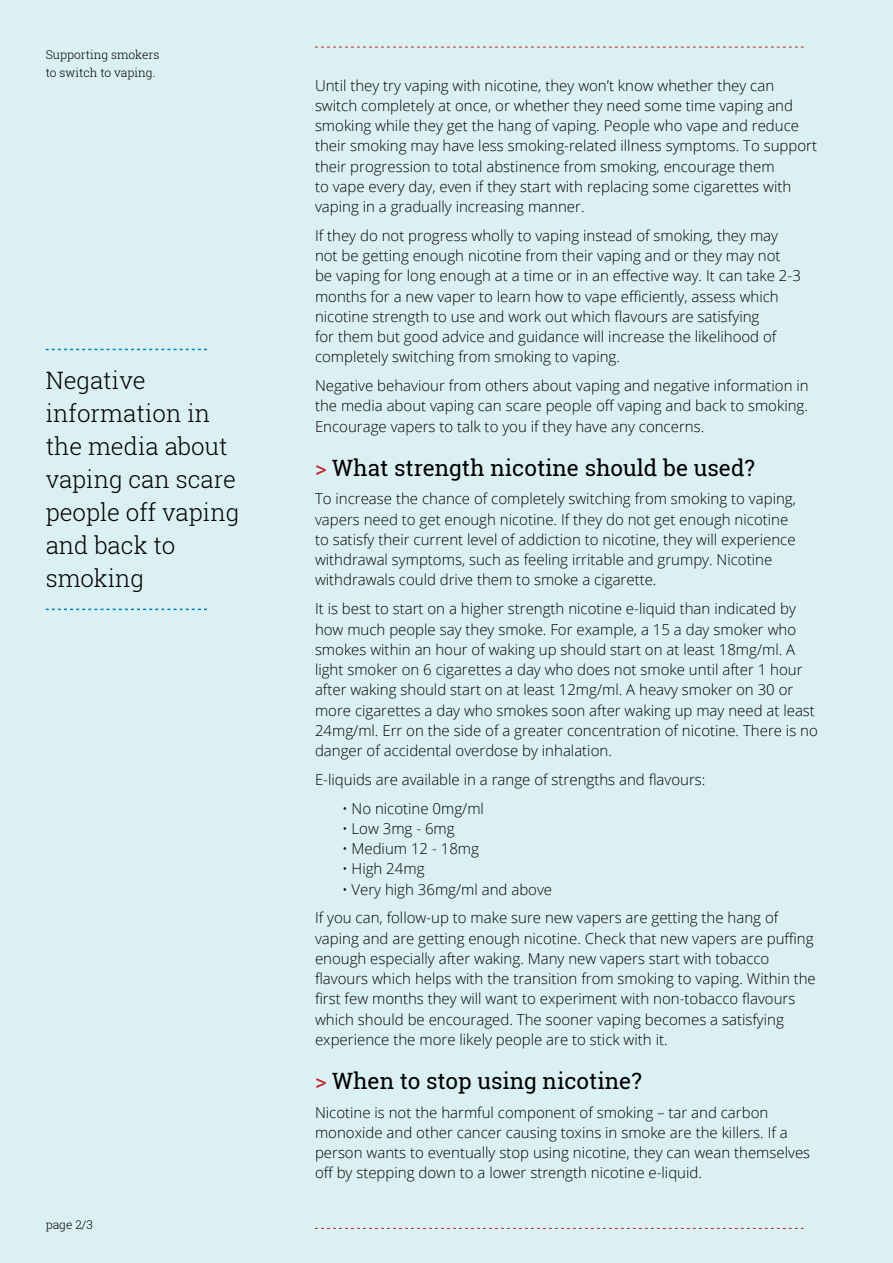
<style>
.page{position:relative;width:893px;height:1263px;background:#dbf0f2}
.page>*{position:absolute;margin:0;border:0;box-sizing:border-box;transform-origin:0 0}
.t1{font:300 24px/33px "Roboto Slab";color:#000}
.t2{font:22.5px "Roboto Slab";color:#000}
.t3{font:300 15px/20.2px "Open Sans";color:#000}
.t4{font:300 12px/18px "Roboto Slab";color:#000}
.s1{color:#c1272d}
</style>
<div class="page">
<svg style="left:315px;top:1228px;width:489px;height:1px"></svg>
<svg style="left:315px;top:47px;width:489px;height:1px"></svg>
<svg style="left:46px;top:349px;width:161px;height:1px"></svg>
<svg style="left:46px;top:609px;width:161px;height:1px"></svg>
<p class="t4" style="left:46px;top:46px;width:115px">Supporting smokers to switch to vaping.</p>
<h1 class="t1" style="left:46px;top:363px;width:195px">Negative information in the media about vaping can scare people off vaping and back to smoking</h1>
<p class="t4" style="left:46px;top:1215px;width:49px">page 2/3</p>
<p class="t3" style="left:315px;top:75px;width:504px">Until they try vaping with nicotine, they won’t know whether they can switch completely at once, or whether they need some time vaping and smoking while they get the hang of vaping. People who vape and reduce their smoking may have less smoking-related illness symptoms. To support their progression to total abstinence from smoking, encourage them<br>to vape every day, even if they start with replacing some cigarettes with vaping in a gradually increasing manner.</p>
<p class="t3" style="left:315px;top:225px;width:487px">If they do not progress wholly to vaping instead of smoking, they may not be getting enough nicotine from their vaping and or they may not be vaping for long enough at a time or in an effective way. It can take 2-3 months for a new vaper to learn how to vape efficiently, assess which nicotine strength to use and work out which flavours are satisfying<br>for them but good advice and guidance will increase the likelihood of completely switching from smoking to vaping.</p>
<p class="t3" style="left:315px;top:375px;width:495px;text-align:justify">Negative behaviour from others about vaping and negative information in the media about vaping can scare people off vaping and back to smoking.<br>Encourage vapers to talk to you if they have any concerns.</p>
<h2 class="t2" style="left:315px;top:452px;width:441px"><span class="s1">&gt;</span> What strength nicotine should be used?</h2>
<p class="t3" style="left:315px;top:488px;width:482px">To increase the chance of completely switching from smoking to vaping, vapers need to get enough nicotine. If they do not get enough nicotine to satisfy their current level of addiction to nicotine, they will experience withdrawal symptoms, such as feeling irritable and grumpy. Nicotine withdrawals could drive them to smoke a cigarette.</p>
<p class="t3" style="left:315px;top:598px;width:504px">It is best to start on a higher strength nicotine e-liquid than indicated by how much people say they smoke. For example, a 15 a day smoker who smokes within an hour of waking up should start on at least 18mg/ml. A light smoker on 6 cigarettes a day who does not smoke until after 1 hour after waking should start on at least 12mg/ml. A heavy smoker on 30 or more cigarettes a day who smokes soon after waking up may need at least 24mg/ml. Err on the side of a greater concentration of nicotine. There is no danger of accidental overdose by inhalation.</p>
<p class="t3" style="left:315px;top:769px;width:392px">E-liquids are available in a range of strengths and flavours:</p>
<p class="t3" style="left:342px;top:797px;width:144px">• No nicotine 0mg/ml</p>
<p class="t3" style="left:342px;top:818px;width:114px">• Low 3mg - 6mg</p>
<p class="t3" style="left:342px;top:838px;width:139px">• Medium 12 - 18mg</p>
<p class="t3" style="left:342px;top:858px;width:84px">• High 24mg</p>
<p class="t3" style="left:315px;top:874px;width:465px;line-height:28.8px;text-indent:27px">• Very high 36mg/ml and above<br>If you can, follow-up to make sure new vapers are getting the hang of</p>
<p class="t3" style="left:315px;top:927px;width:502px">vaping and are getting enough nicotine. Check that new vapers are puffing enough especially after waking. Many new vapers start with tobacco flavours which helps with the transition from smoking to vaping. Within the first few months they will want to experiment with non-tobacco flavours which should be encouraged. The sooner vaping becomes a satisfying experience the more likely people are to stick with it.</p>
<h2 class="t2" style="left:315px;top:1065px;width:328px"><span class="s1">&gt;</span> When to stop using nicotine?</h2>
<p class="t3" style="left:315px;top:1101px;width:497px">Nicotine is not the harmful component of smoking – tar and carbon monoxide and other cancer causing toxins in smoke are the killers. If a person wants to eventually stop using nicotine, they can wean themselves off by stepping down to a lower strength nicotine e-liquid.</p>
</div>
